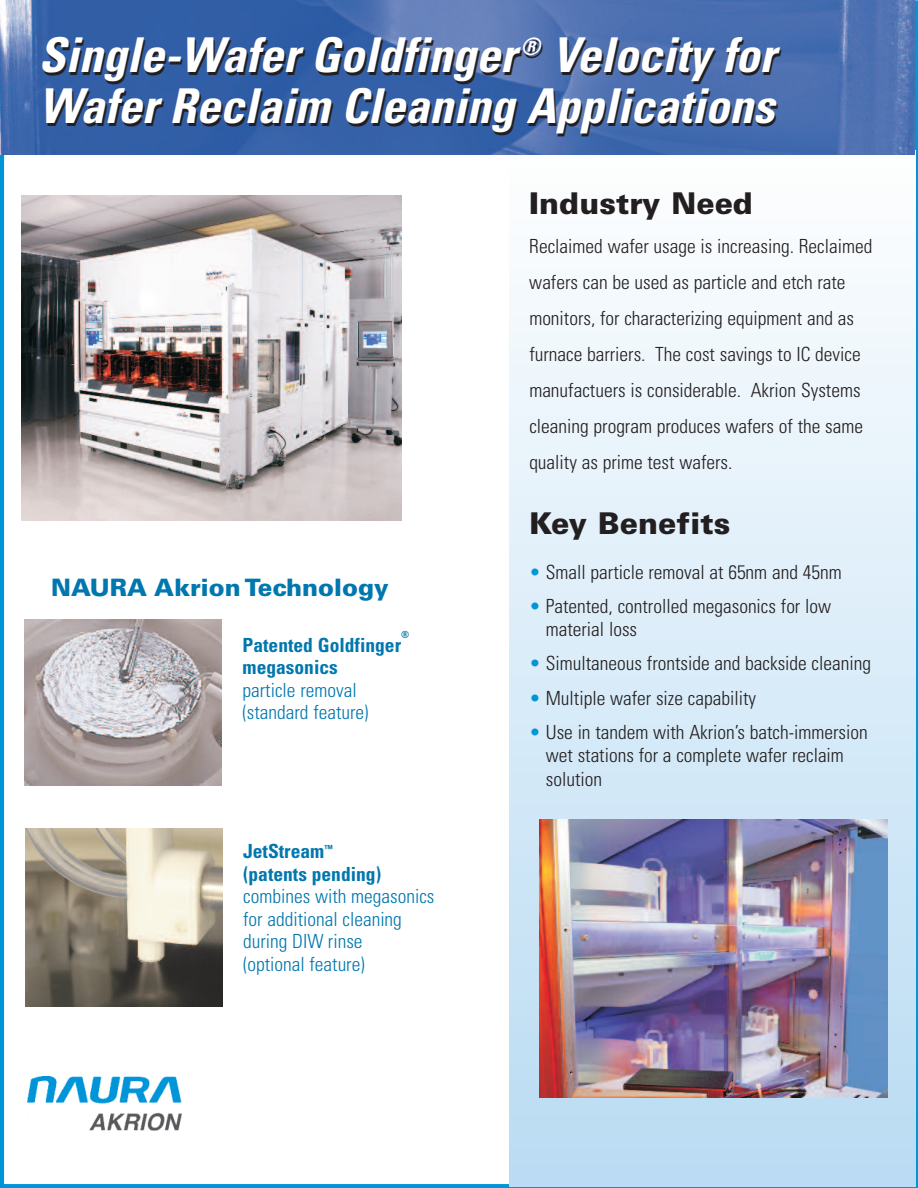
<style>
.page{position:relative;width:918px;height:1188px;background:#fff}
.page>*{position:absolute;margin:0;border:0;box-sizing:border-box;transform-origin:0 0}
.t1{font:italic 700 condensed 48px/51px "Univers";color:#fff}
.t2{font:900 30px "Univers";color:#231f20}
.t3{font:900 24px "Univers";color:#0077ae}
.t4{font:italic 700 condensed 24px "Univers";color:#231f20}
.t5{font:300 condensed 19.5px/36px "Univers";color:#231f20}
.t6{font:300 condensed 19.5px/22.5px "Univers";color:#0077ae}
.t7{font:700 condensed 19.5px/22.5px "Univers";color:#0077ae}
.t8{font:700 condensed 9.75px "Univers";color:#0077ae}
.s1{color:#0095d9}
</style>
<div class="page">
<div style="left:509px;top:150px;width:406px;height:1036px;background:linear-gradient(to bottom,#fdfdfe,#b7d9f2)"></div>
<img style="left:539px;top:820px;width:348px;height:277px">
<img style="left:0;top:0;width:914px;height:154px">
<img style="left:21px;top:195px;width:380px;height:325px">
<img style="left:26px;top:829px;width:196px;height:178px">
<img style="left:24px;top:619px;width:198px;height:167px">
<img style="left:28px;top:1076px;width:153px;height:55px">
<h1 class="t1" style="left:39px;top:34px;width:738px">Single-Wafer Goldfinger <sup>®</sup> Velocity for<br>Wafer Reclaim Cleaning Applications</h1>
<p class="t4" style="left:522px;top:41px;width:21px">®</p>
<p class="t3" style="left:51px;top:578px;width:339px">NAURA Akrion Technology</p>
<p class="t8" style="left:401px;top:631px;width:10px">®</p>
<p class="t7" style="left:243px;top:635px;width:160px">Patented Goldfinger</p>
<p class="t7" style="left:243px;top:657px;width:97px">megasonics</p>
<p class="t6" style="left:243px;top:680px;width:127px">particle removal (standard feature)</p>
<p class="t7" style="left:243px;top:842px;width:140px">JetStream<sup>™ </sup>(patents pending)</p>
<p class="t6" style="left:243px;top:887px;width:193px">combines with megasonics for additional cleaning during DIW rinse<br>(optional feature)</p>
<h2 class="t2" style="left:529px;top:192px;width:225px">Industry Need</h2>
<p class="t5" style="left:529px;top:230px;width:345px">Reclaimed wafer usage is increasing. Reclaimed wafers can be used as particle and etch rate monitors, for characterizing equipment and as furnace barriers. The cost savings to IC device manufactuers is considerable. Akrion Systems cleaning program produces wafers of the same quality as prime test wafers.</p>
<h2 class="t2" style="left:529px;top:512px;width:203px">Key Benefits</h2>
<p class="t5" style="left:529px;top:556px;width:314px"><span class="s1">•</span> Small particle removal at 65nm and 45nm</p>
<p class="t5" style="left:546px;top:596px;width:287px;line-height:23.4px;text-indent:-17px"><span class="s1">•</span> Patented, controlled megasonics for low material loss</p>
<p class="t5" style="left:529px;top:647px;width:343px"><span class="s1">•</span> Simultaneous frontside and backside cleaning</p>
<p class="t5" style="left:529px;top:682px;width:228px"><span class="s1">•</span> Multiple wafer size capability</p>
<p class="t5" style="left:546px;top:722px;width:323px;line-height:23.4px;text-indent:-17px"><span class="s1">•</span> Use in tandem with Akrion’s batch-immersion wet stations for a complete wafer reclaim solution</p>
</div>
